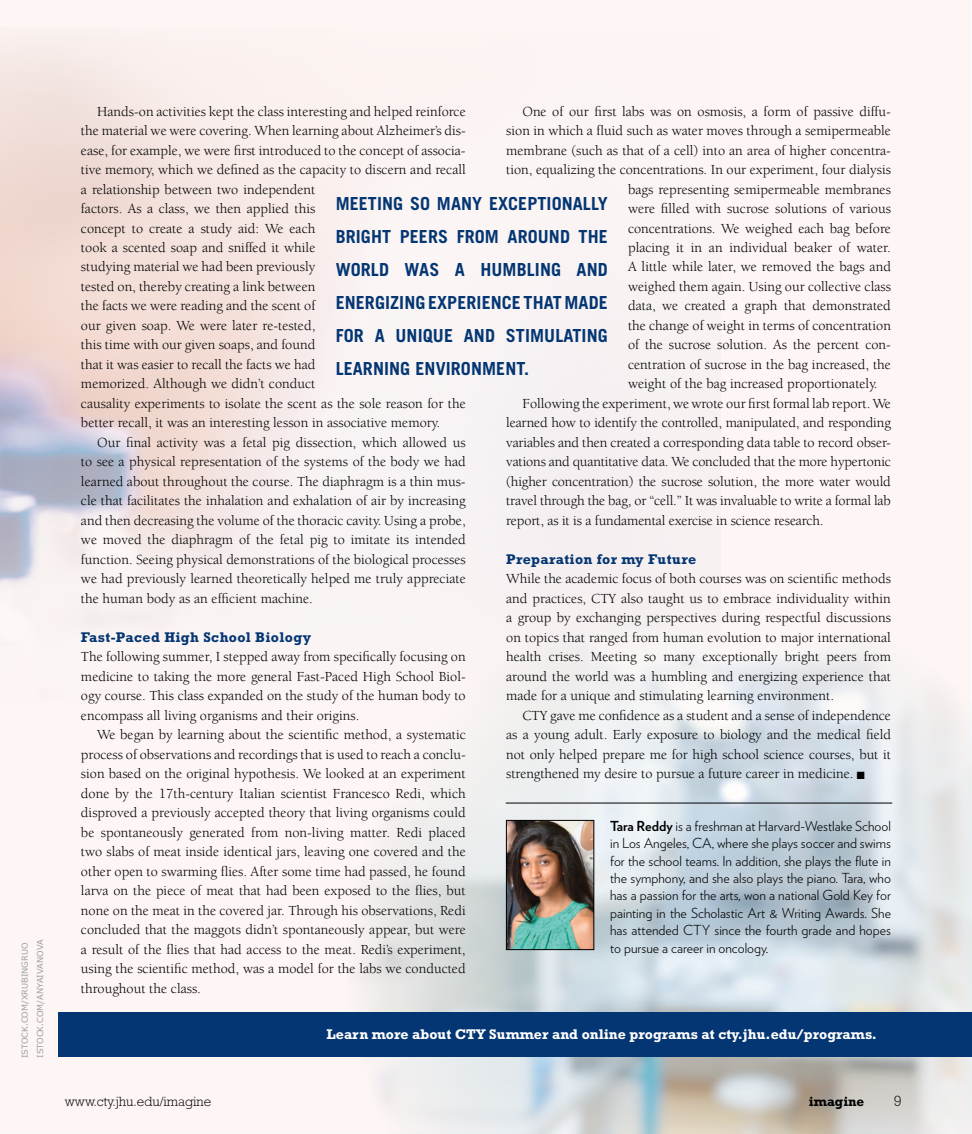
<style>
.page{position:relative;width:972px;height:1134px;background:#fff}
.page>*{position:absolute;margin:0;border:0;box-sizing:border-box;transform-origin:0 0}
.t1{font:700 18px/33px "Trade Gothic";letter-spacing:.005em;color:#043673;text-align:justify}
.t2{font:300 15px "Rockwell";color:#000}
.t3{font:14.25px/19.5px "Berkeley";color:#000;text-align:justify}
.t4{font:700 14.25px "Rockwell";color:#fff}
.t5{font:700 14.25px "Rockwell";letter-spacing:.025em;color:#043673}
.t6{font:300 13.8px/17.4px "Verlag";color:#000;text-align:justify}
.t7{font:300 13.5px "Rockwell";color:#000}
.t8{font:700 13.5px "Rockwell";color:#000}
.t9{font:8.25px/15.1px "Verdana";color:#9d9fa2}
.s1{font-weight:700}
</style>
<div class="page">
<div style="left:0;top:0;width:971px;height:1133px;background:#fdf6f4"></div>
<img style="left:0;top:27px;width:720px;height:676px">
<img style="left:346px;top:594px;width:626px;height:540px">
<hr style="left:506px;top:803px;width:386px;height:1px;background:#000">
<img style="left:508px;top:822px;width:84px;height:126px">
<div style="left:506px;top:820px;width:88px;height:130px;border:1px solid #000"></div>
<div style="left:58px;top:1012px;width:914px;height:45px;background:#043673"></div>
<p class="t9" style="left:17px;top:1058px;width:121px;rotate:-90deg">ISTOCK.COM/XRUBINGRUO<br>ISTOCK.COM/ANYAIVANOVA</p>
<p class="t3" style="left:81px;top:102px;width:386px;text-align:left;text-indent:16px">Hands-on activities kept the class interesting and helped reinforce the material we were covering. When learning about Alzheimer’s dis&shy;ease, for example, we were first introduced to the concept of associa&shy;tive memory, which we defined as the capacity to discern and recall a relationship between two independent<br>factors. As a class, we then applied this<br>concept to create a study aid: We each<br>took a scented soap and sniffed it while<br>studying material we had been previously<br>tested on, thereby creating a link between<br>the facts we were reading and the scent of<br>our given soap. We were later re-tested,<br>this time with our given soaps, and found<br>that it was easier to recall the facts we had<br>memorized. Although we didn’t conduct<br>causality experiments to isolate the scent as the sole reason for the better recall, it was an interesting lesson in associative memory.</p>
<p class="t3" style="left:81px;top:433px;width:386px;text-indent:16px">Our final activity was a fetal pig dissection, which allowed us to see a physical representation of the systems of the body we had learned about throughout the course. The diaphragm is a thin mus&shy;cle that facilitates the inhalation and exhalation of air by increasing and then decreasing the volume of the thoracic cavity. Using a probe, we moved the diaphragm of the fetal pig to imitate its intended function. Seeing physical demonstrations of the biological processes we had previously learned theoretically helped me truly appreciate the human body as an efficient machine.</p>
<p class="t5" style="left:81px;top:629px;width:232px">Fast-Paced High School Biology</p>
<p class="t3" style="left:81px;top:647px;width:386px">The following summer, I stepped away from specifically focusing on medicine to taking the more general Fast-Paced High School Biol&shy;ogy course. This class expanded on the study of the human body to encompass all living organisms and their origins.</p>
<p class="t3" style="left:81px;top:725px;width:386px;text-indent:16px">We began by learning about the scientific method, a systematic process of observations and recordings that is used to reach a conclu&shy;sion based on the original hypothesis. We looked at an experiment done by the 17th-century Italian scientist Francesco Redi, which disproved a previously accepted theory that living organisms could be spontaneously generated from non-living matter. Redi placed two slabs of meat inside identical jars, leaving one covered and the other open to swarming flies. After some time had passed, he found larva on the piece of meat that had been exposed to the flies, but none on the meat in the covered jar. Through his observations, Redi concluded that the maggots didn’t spontaneously appear, but were a result of the flies that had access to the meat. Redi’s experiment, using the scientific method, was a model for the labs we conducted throughout the class.</p>
<p class="t3" style="left:522px;top:102px;width:370px">One of our first labs was on osmosis, a form of passive diffu-</p>
<p class="t3" style="left:506px;top:121px;width:386px">sion in which a fluid such as water moves through a semipermeable</p>
<p class="t3" style="left:506px;top:141px;width:386px">membrane (such as that of a cell) into an area of higher concentra-</p>
<p class="t3" style="left:506px;top:160px;width:386px">tion, equalizing the concentrations. In our experiment, four dialysis</p>
<p class="t3" style="left:628px;top:180px;width:264px">bags representing semipermeable membranes</p>
<p class="t3" style="left:628px;top:199px;width:264px">were filled with sucrose solutions of various</p>
<p class="t3" style="left:628px;top:219px;width:264px">concentrations. We weighed each bag before</p>
<p class="t3" style="left:628px;top:238px;width:264px">placing it in an individual beaker of water.</p>
<p class="t3" style="left:628px;top:258px;width:264px">A little while later, we removed the bags and</p>
<p class="t3" style="left:628px;top:277px;width:264px">weighed them again. Using our collective class</p>
<p class="t3" style="left:628px;top:297px;width:264px">data, we created a graph that demonstrated</p>
<p class="t3" style="left:628px;top:316px;width:264px">the change of weight in terms of concentration</p>
<p class="t3" style="left:628px;top:336px;width:264px">of the sucrose solution. As the percent con-</p>
<p class="t3" style="left:628px;top:355px;width:264px">centration of sucrose in the bag increased, the</p>
<p class="t3" style="left:628px;top:375px;width:251px">weight of the bag increased proportionately.</p>
<p class="t3" style="left:522px;top:394px;width:370px">Following the experiment, we wrote our first formal lab report. We</p>
<p class="t3" style="left:506px;top:414px;width:386px">learned how to identify the controlled, manipulated, and responding</p>
<p class="t3" style="left:506px;top:433px;width:386px">variables and then created a corresponding data table to record obser-</p>
<p class="t3" style="left:506px;top:453px;width:386px">vations and quantitative data. We concluded that the more hypertonic</p>
<p class="t3" style="left:506px;top:472px;width:386px">(higher concentration) the sucrose solution, the more water would</p>
<p class="t3" style="left:506px;top:492px;width:386px">travel through the bag, or “cell.” It was invaluable to write a formal lab</p>
<p class="t3" style="left:506px;top:511px;width:319px">report, as it is a fundamental exercise in science research.</p>
<p class="t5" style="left:506px;top:551px;width:192px">Preparation for my Future</p>
<p class="t3" style="left:506px;top:569px;width:386px">While the academic focus of both courses was on scientific methods and practices, CTY also taught us to embrace individuality within a group by exchanging perspectives during respectful discussions on topics that ranged from human evolution to major international health crises. Meeting so many exceptionally bright peers from around the world was a humbling and energizing experience that made for a unique and stimulating learning environment.</p>
<p class="t3" style="left:506px;top:706px;width:386px;text-indent:16px">CTY gave me confidence as a student and a sense of independence as a young adult. Early exposure to biology and the medical field not only helped prepare me for high school science courses, but it strengthened my desire to pursue a future career in medicine. ■</p>
<p class="t6" style="left:610px;top:816px;width:282px"><span class="s1">Tara Reddy</span> is a freshman at Harvard-Westlake School in Los Angeles, CA, where she plays soccer and swims for the school teams. In addition, she plays the flute in the symphony, and she also plays the piano. Tara, who has a passion for the arts, won a national Gold Key for painting in the Scholastic Art &amp; Writing Awards. She has attended CTY since the fourth grade and hopes to pursue a career in oncology.</p>
<p class="t1" style="left:336px;top:187px;width:274px">MEETING SO MANY EXCEPTIONALLY BRIGHT PEERS FROM AROUND THE WORLD WAS A HUMBLING AND ENERGIZING EXPERIENCE THAT MADE FOR A UNIQUE AND STIMULATING LEARNING ENVIRONMENT.</p>
<p class="t4" style="left:327px;top:1025px;width:552px">Learn more about CTY Summer and online programs at cty.jhu.edu/programs.</p>
<p class="t7" style="left:65px;top:1093px;width:148px">www.cty.jhu.edu/imagine</p>
<p class="t8" style="left:809px;top:1093px;width:57px">imagine</p>
<p class="t2" style="left:894px;top:1092px;width:9px">9</p>
</div>
